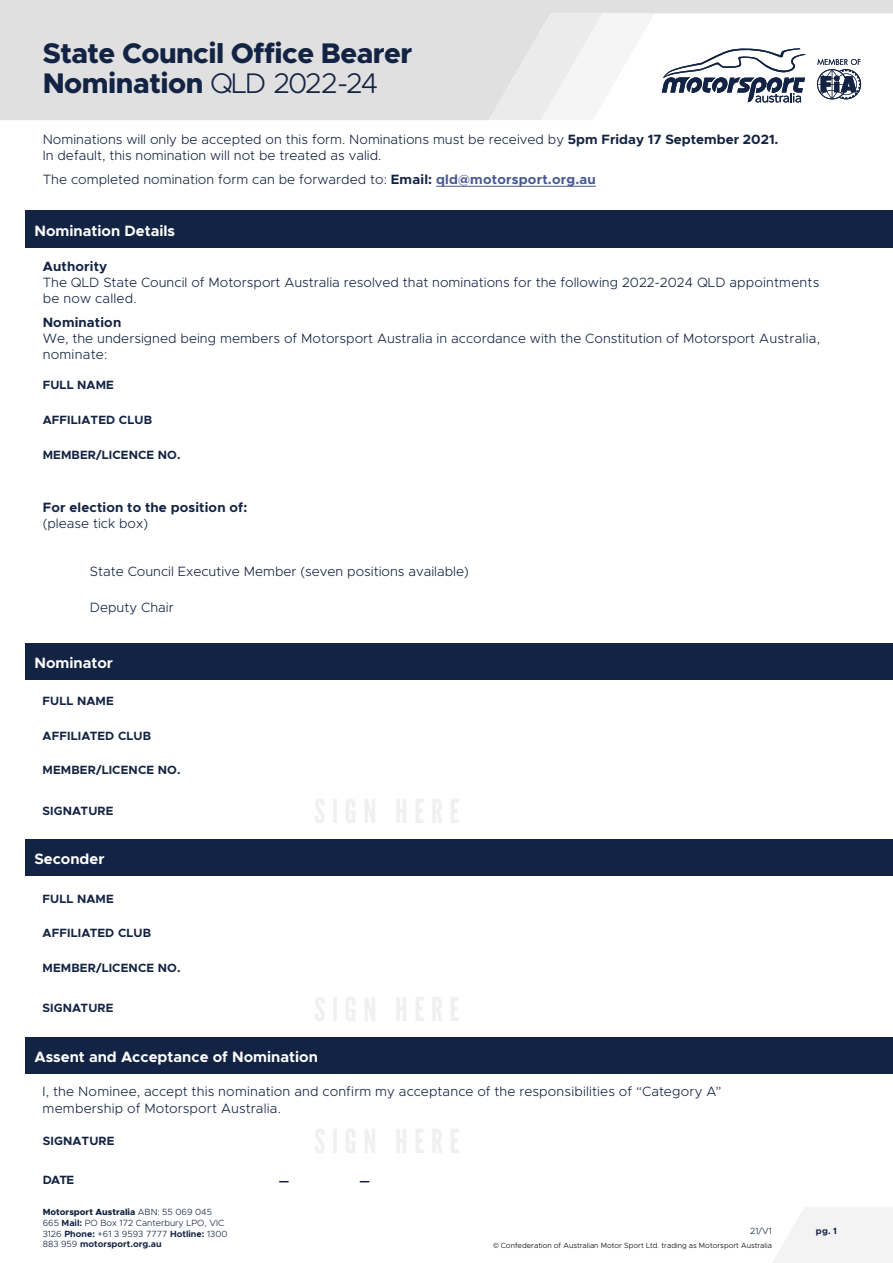
<style>
.page{position:relative;width:893px;height:1263px;background:#fff}
.page>*{position:absolute;margin:0;border:0;box-sizing:border-box;transform-origin:0 0}
.t1{font:800 28.5px/30.3px "Metropolis";letter-spacing:-.02em;color:#132343}
.t2{font:700 15px "Metropolis";color:#fff}
.t3{font:300 13.5px/16.2px "Metropolis";color:#132343}
.t4{font:700 13.5px "Metropolis";letter-spacing:.01em;color:#132343}
.t5{font:700 12px "Metropolis";letter-spacing:.01em;color:#132343}
.t6{font:300 9px/10.8px "Metropolis";color:#132343}
.t7{font:700 9px "Metropolis";color:#132343}
.t8{font:300 7.5px "Metropolis";color:#000}
.s1{font-weight:300}
.s2{font-weight:700}
.s3{font-weight:700;color:#465792}
.s4{font-weight:800}
.s5{font-family:"Montserrat"}
</style>
<div class="page">
<svg style="left:0;top:0;width:893px;height:120px;fill:#e0e0e0"></svg>
<svg style="left:483px;top:13px;width:171px;height:107px"></svg>
<svg style="left:773px;top:1207px;width:120px;height:56px"></svg>
<hr style="left:436px;top:186px;width:160px;height:1px;background:#465792">
<div style="left:26px;top:211px;width:867px;height:37px;background:#132343"></div>
<div style="left:26px;top:643px;width:867px;height:37px;background:#132343"></div>
<div style="left:26px;top:1038px;width:867px;height:36px;background:#132343"></div>
<div style="left:26px;top:1037px;width:867px;height:36px;background:#132343"></div>
<div style="left:26px;top:840px;width:867px;height:36px;background:#132343"></div>
<div style="left:26px;top:839px;width:867px;height:36px;background:#132343"></div>
<h1 class="t1" style="left:43px;top:38px;width:371px">State Council Office Bearer<br>Nomination <span class="s1">QLD 2022-24</span></h1>
<p class="t3" style="left:43px;top:132px;width:737px;line-height:15.6px">Nominations will only be accepted on this form. Nominations must be received by <span class="s2">5pm Friday 17 September 2021.<br></span>In default, this nomination will not be treated as valid.</p>
<p class="t3" style="left:43px;top:171px;width:555px">The completed nomination form can be forwarded to: <span class="s2">Email:</span> <span class="s3">qld@motorsport.org.au</span></p>
<p class="t2" style="left:34px;top:221px;width:142px">Nomination Details</p>
<p class="t4" style="left:43px;top:257px;width:66px">Authority</p>
<p class="t3" style="left:43px;top:274px;width:778px">The QLD State Council of Motorsport Australia resolved that nominations for the following 2022-2024 QLD appointments be now called.</p>
<p class="t4" style="left:43px;top:313px;width:80px">Nomination</p>
<p class="t3" style="left:43px;top:330px;width:779px">We, the undersigned being members of Motorsport Australia in accordance with the Constitution of Motorsport Australia, nominate:</p>
<p class="t5" style="left:43px;top:378px;width:73px">FULL NAME</p>
<p class="t5" style="left:43px;top:412px;width:111px">AFFILIATED CLUB</p>
<p class="t5" style="left:43px;top:447px;width:139px">MEMBER/LICENCE NO.</p>
<p class="t4" style="left:43px;top:498px;width:206px">For election to the position of:</p>
<p class="t3" style="left:43px;top:515px;width:107px">(please tick box)</p>
<p class="t3" style="left:90px;top:563px;width:380px">State Council Executive Member (seven positions available)</p>
<p class="t3" style="left:90px;top:599px;width:85px">Deputy Chair</p>
<p class="t2" style="left:34px;top:653px;width:80px">Nominator</p>
<p class="t5" style="left:43px;top:693px;width:73px">FULL NAME</p>
<p class="t5" style="left:43px;top:728px;width:110px">AFFILIATED CLUB</p>
<p class="t5" style="left:43px;top:762px;width:139px">MEMBER/LICENCE NO.</p>
<p class="t5" style="left:43px;top:803px;width:72px">SIGNATURE</p>
<p class="t2" style="left:34px;top:849px;width:72px">Seconder</p>
<p class="t5" style="left:43px;top:891px;width:73px">FULL NAME</p>
<p class="t5" style="left:43px;top:925px;width:110px">AFFILIATED CLUB</p>
<p class="t5" style="left:43px;top:960px;width:139px">MEMBER/LICENCE NO.</p>
<p class="t5" style="left:43px;top:1001px;width:72px">SIGNATURE</p>
<p class="t2" style="left:34px;top:1047px;width:285px">Assent and Acceptance of Nomination</p>
<p class="t3" style="left:43px;top:1084px;width:681px">I, the Nominee, accept this nomination and confirm my acceptance of the responsibilities of “Category A” membership of Motorsport Australia.</p>
<p class="t5" style="left:43px;top:1133px;width:73px">SIGNATURE</p>
<p class="t5" style="left:43px;top:1172px;width:33px">DATE</p>
<p class="t6" style="left:43px;top:1206px;width:186px"><span class="s4">Motorsport Australia</span> ABN: 55 069 045<br>665 <span class="s2">Mail:</span> PO Box 172 Canterbury LPO, VIC 3126 <span class="s2">Phone:</span> +61 3 9593 7777 <span class="s2">Hotline:</span> 1300<br>883 959 <span class="s2">motorsport.org.au</span></p>
<p class="t5" style="left:279px;top:1174px;width:12px">—</p>
<p class="t5" style="left:359px;top:1174px;width:12px">—</p>
<p class="t6" style="left:750px;top:1225px;width:23px">21/V1</p>
<p class="t7" style="left:816px;top:1225px;width:23px">pg. 1</p>
<p class="t8" style="left:493px;top:1240px;width:280px"><span class="s5">©</span> Confederation of Australian Motor Sport Ltd. trading as Motorsport Australia</p>
</div>
